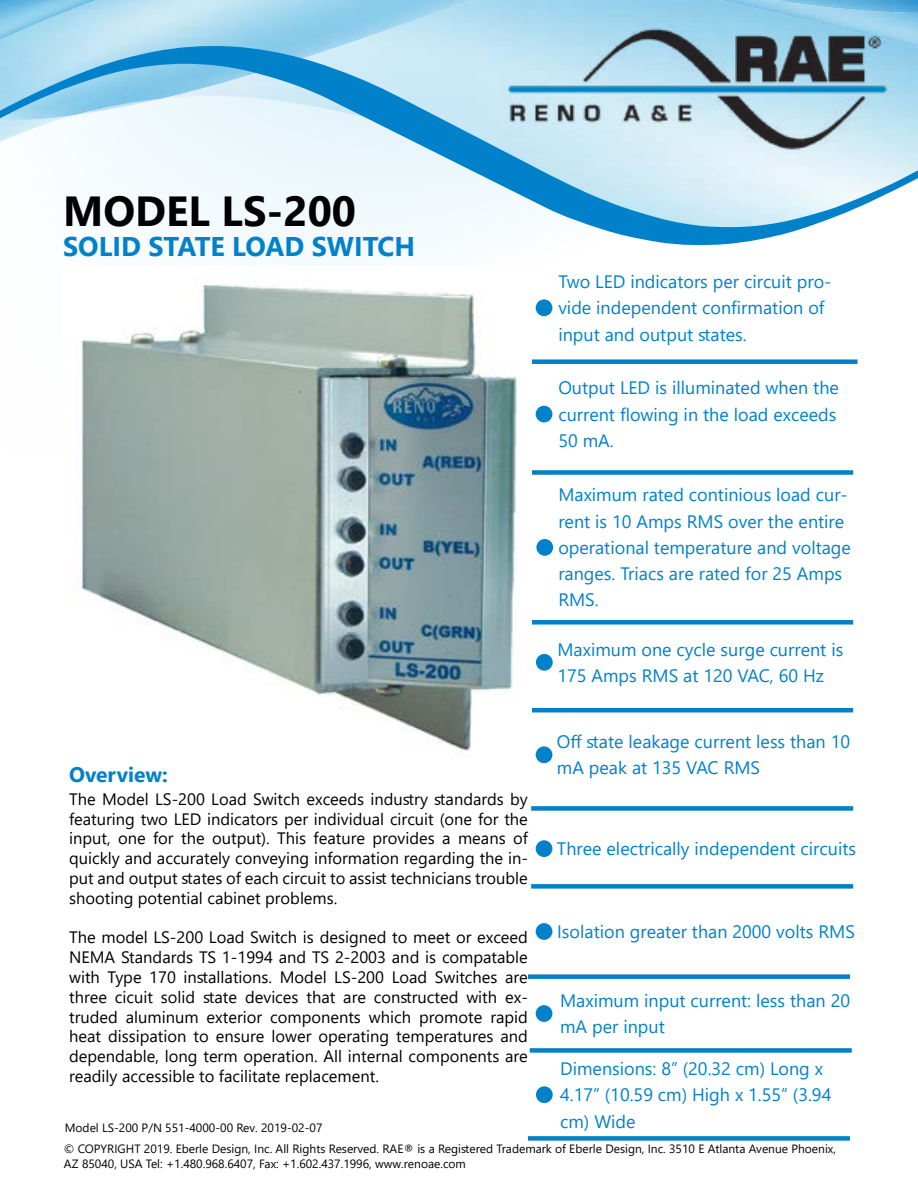
<style>
.page{position:relative;width:918px;height:1188px;background:#fff}
.page>*{position:absolute;margin:0;border:0;box-sizing:border-box;transform-origin:0 0}
.t1{font:700 42px "Segoe UI";color:#000}
.t2{font:700 27px "Segoe UI";color:#0081c9}
.t3{font:700 21px "Segoe UI";color:#0081c9}
.t4{font:18px/26.2px "Segoe UI";color:#0081c9}
.t5{font:16.5px/19.8px "Segoe UI";color:#000;text-align:justify}
.t6{font:12px/14.4px "Segoe UI";color:#000}
</style>
<div class="page">
<img style="left:0;top:0;width:473px;height:45px">
<img style="left:0;top:0;width:97px;height:40px">
<img style="left:775px;top:0;width:143px;height:2px">
<svg style="left:0;top:45px;width:891px;height:201px"></svg>
<img style="left:500px;top:2px;width:418px;height:190px">
<div style="left:536px;top:299px;width:16px;height:17px;background:#0081c9;border-radius:50%"></div>
<div style="left:531px;top:470px;width:322px;height:5px;background:#0081c9"></div>
<div style="left:531px;top:359px;width:327px;height:5px;background:#0081c9"></div>
<div style="left:536px;top:406px;width:16px;height:16px;background:#0081c9;border-radius:50%"></div>
<div style="left:536px;top:654px;width:17px;height:17px;background:#0081c9;border-radius:50%"></div>
<div style="left:536px;top:539px;width:17px;height:17px;background:#0081c9;border-radius:50%"></div>
<hr style="left:531px;top:708px;width:322px;height:4px;background:#0081c9">
<div style="left:531px;top:620px;width:322px;height:5px;background:#0081c9"></div>
<div style="left:536px;top:746px;width:16px;height:17px;background:#0081c9;border-radius:50%"></div>
<div style="left:531px;top:806px;width:322px;height:5px;background:#0081c9"></div>
<div style="left:536px;top:840px;width:16px;height:17px;background:#0081c9;border-radius:50%"></div>
<div style="left:531px;top:884px;width:322px;height:5px;background:#0081c9"></div>
<img style="left:81px;top:284px;width:437px;height:471px">
<div style="left:528px;top:974px;width:322px;height:5px;background:#0081c9"></div>
<div style="left:536px;top:1005px;width:16px;height:17px;background:#0081c9;border-radius:50%"></div>
<div style="left:530px;top:1048px;width:322px;height:5px;background:#0081c9"></div>
<div style="left:536px;top:923px;width:16px;height:17px;background:#0081c9;border-radius:50%"></div>
<div style="left:528px;top:1136px;width:322px;height:5px;background:#0081c9"></div>
<div style="left:536px;top:1086px;width:17px;height:17px;background:#0081c9;border-radius:50%"></div>
<h1 class="t1" style="left:63px;top:171px;width:294px">MODEL LS-200</h1>
<h2 class="t2" style="left:63px;top:221px;width:353px">SOLID STATE LOAD SWITCH</h2>
<p class="t3" style="left:69px;top:755px;width:100px">Overview:</p>
<p class="t5" style="left:69px;top:788px;width:460px">The Model LS-200 Load Switch exceeds industry standards by featuring two LED indicators per individual circuit (one for the input, one for the output). This feature provides a means of quickly and accurately conveying information regarding the in&shy;put and output states of each circuit to assist technicians trouble shooting potential cabinet problems.</p>
<p class="t5" style="left:69px;top:926px;width:460px">The model LS-200 Load Switch is designed to meet or exceed NEMA Standards TS 1-1994 and TS 2-2003 and is compatable with Type 170 installations. Model LS-200 Load Switches are three cicuit solid state devices that are constructed with ex&shy;truded aluminum exterior components which promote rapid heat dissipation to ensure lower operating temperatures and dependable, long term operation. All internal components are readily accessible to facilitate replacement.</p>
<p class="t6" style="left:65px;top:1119px;width:259px">Model LS-200 P/N 551-4000-00 Rev. 2019-02-07</p>
<p class="t4" style="left:558px;top:267px;width:275px">Two LED indicators per circuit pro&shy;vide independent confirmation of input and output states.</p>
<p class="t4" style="left:558px;top:373px;width:282px">Output LED is illuminated when the current flowing in the load exceeds<br>50 mA.</p>
<p class="t4" style="left:558px;top:480px;width:294px">Maximum rated continious load cur&shy;rent is 10 Amps RMS over the entire operational temperature and voltage ranges. Triacs are rated for 25 Amps<br>RMS.</p>
<p class="t4" style="left:557px;top:635px;width:287px">Maximum one cycle surge current is<br>175 Amps RMS at 120 VAC, 60 Hz</p>
<p class="t4" style="left:557px;top:727px;width:295px">Off state leakage current less than 10 mA peak at 135 VAC RMS</p>
<p class="t4" style="left:557px;top:834px;width:301px">Three electrically independent circuits</p>
<p class="t4" style="left:557px;top:917px;width:299px">Isolation greater than 2000 volts RMS</p>
<p class="t4" style="left:560px;top:986px;width:291px">Maximum input current: less than 20 mA per input</p>
<p class="t4" style="left:560px;top:1054px;width:273px">Dimensions: 8” (20.32 cm) Long x<br>4.17” (10.59 cm) High x 1.55” (3.94 cm) Wide</p>
<p class="t6" style="left:64px;top:1141px;width:774px">© COPYRIGHT 2019. Eberle Design, Inc. All Rights Reserved. RAE® is a Registered Trademark of Eberle Design, Inc. 3510 E Atlanta Avenue Phoenix,<br>AZ 85040, USA Tel: +1.480.968.6407, Fax: +1.602.437.1996, www.renoae.com</p>
</div>
